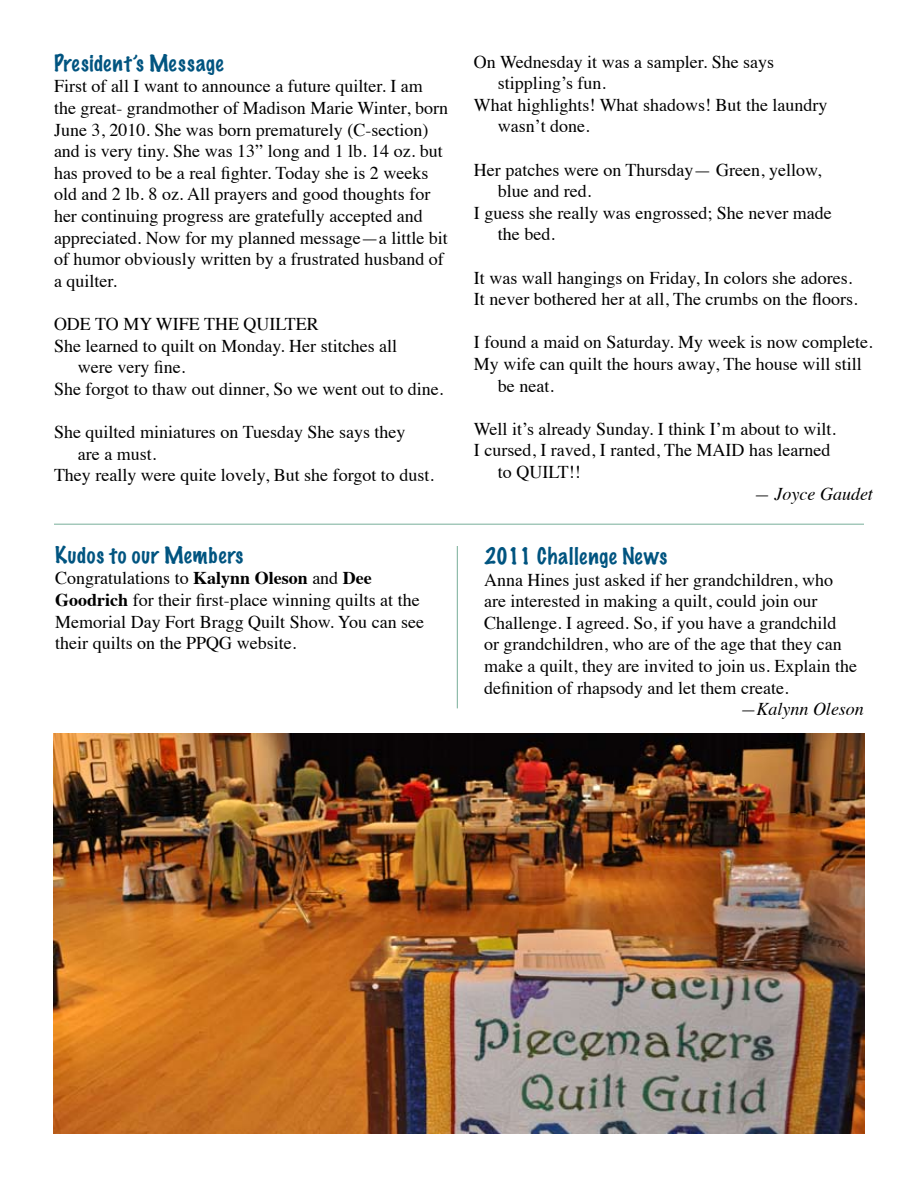
<style>
.page{position:relative;width:918px;height:1188px;background:#fff}
.page>*{position:absolute;margin:0;border:0;box-sizing:border-box;transform-origin:0 0}
.t1{font:100 21px "Marker Felt";letter-spacing:.035em;color:#005480}
.t2{font:18px/21.6px "Times";color:#000}
.t3{font:italic 18px "Times";color:#000}
.s1{font-weight:700}
</style>
<div class="page">
<hr style="left:54px;top:524px;width:810px;height:1px;background:#77ae99">
<hr style="left:457px;top:546px;width:1px;height:162px;background:#77ae99">
<img style="left:54px;top:734px;width:810px;height:400px">
<p class="t1" style="left:54px;top:53px;width:171px">President’s Message</p>
<p class="t2" style="left:54px;top:77px;width:396px">First of all I want to announce a future quilter. I am the great- grandmother of Madison Marie Winter, born June 3, 2010. She was born prematurely (C-section) and is very tiny. She was 13” long and 1 lb. 14 oz. but has proved to be a real fighter. Today she is 2 weeks old and 2 lb. 8 oz. All prayers and good thoughts for her continuing progress are gratefully accepted and appreciated. Now for my planned message—a little bit of humor obviously written by a frustrated husband of a quilter.</p>
<p class="t2" style="left:54px;top:315px;width:266px">ODE TO MY WIFE THE QUILTER</p>
<p class="t2" style="left:54px;top:336px;width:345px">She learned to quilt on Monday. Her stitches all</p>
<p class="t2" style="left:78px;top:358px;width:109px">were very fine.</p>
<p class="t2" style="left:54px;top:380px;width:391px">She forgot to thaw out dinner, So we went out to dine.</p>
<p class="t2" style="left:54px;top:423px;width:353px">She quilted miniatures on Tuesday She says they</p>
<p class="t2" style="left:78px;top:444px;width:80px">are a must.</p>
<p class="t2" style="left:54px;top:466px;width:381px">They really were quite lovely, But she forgot to dust.</p>
<p class="t1" style="left:55px;top:545px;width:190px">Kudos to our Members</p>
<p class="t2" style="left:55px;top:569px;width:370px">Congratulations to <span class="s1">Kalynn Oleson</span> and <span class="s1">Dee Goodrich</span> for their first-place winning quilts at the Memorial Day Fort Bragg Quilt Show. You can see their quilts on the PPQG website.</p>
<p class="t2" style="left:474px;top:52px;width:302px">On Wednesday it was a sampler. She says</p>
<p class="t2" style="left:498px;top:74px;width:110px">stippling’s fun.</p>
<p class="t2" style="left:474px;top:95px;width:355px">What highlights! What shadows! But the laundry</p>
<p class="t2" style="left:498px;top:117px;width:93px">wasn’t done.</p>
<p class="t2" style="left:474px;top:160px;width:349px">Her patches were on Thursday— Green, yellow,</p>
<p class="t2" style="left:498px;top:182px;width:95px">blue and red.</p>
<p class="t2" style="left:474px;top:203px;width:359px">I guess she really was engrossed; She never made</p>
<p class="t2" style="left:498px;top:225px;width:58px">the bed.</p>
<p class="t2" style="left:474px;top:268px;width:385px">It was wall hangings on Friday, In colors she adores.<br>It never bothered her at all, The crumbs on the floors.</p>
<p class="t2" style="left:474px;top:333px;width:400px">I found a maid on Saturday. My week is now complete.</p>
<p class="t2" style="left:474px;top:355px;width:389px">My wife can quilt the hours away, The house will still</p>
<p class="t2" style="left:498px;top:376px;width:57px">be neat.</p>
<p class="t2" style="left:474px;top:419px;width:363px">Well it’s already Sunday. I think I’m about to wilt.</p>
<p class="t2" style="left:474px;top:441px;width:358px">I cursed, I raved, I ranted, The MAID has learned</p>
<p class="t2" style="left:498px;top:463px;width:84px">to QUILT!!</p>
<p class="t3" style="left:754px;top:486px;width:120px">— Joyce Gaudet</p>
<p class="t1" style="left:484px;top:546px;width:185px">2011 Challenge News</p>
<p class="t2" style="left:484px;top:570px;width:374px">Anna Hines just asked if her grandchildren, who are interested in making a quilt, could join our Challenge. I agreed. So, if you have a grandchild<br>or grandchildren, who are of the age that they can make a quilt, they are invited to join us. Explain the definition of rhapsody and let them create.</p>
<p class="t3" style="left:740px;top:702px;width:125px">—Kalynn Oleson</p>
</div>
